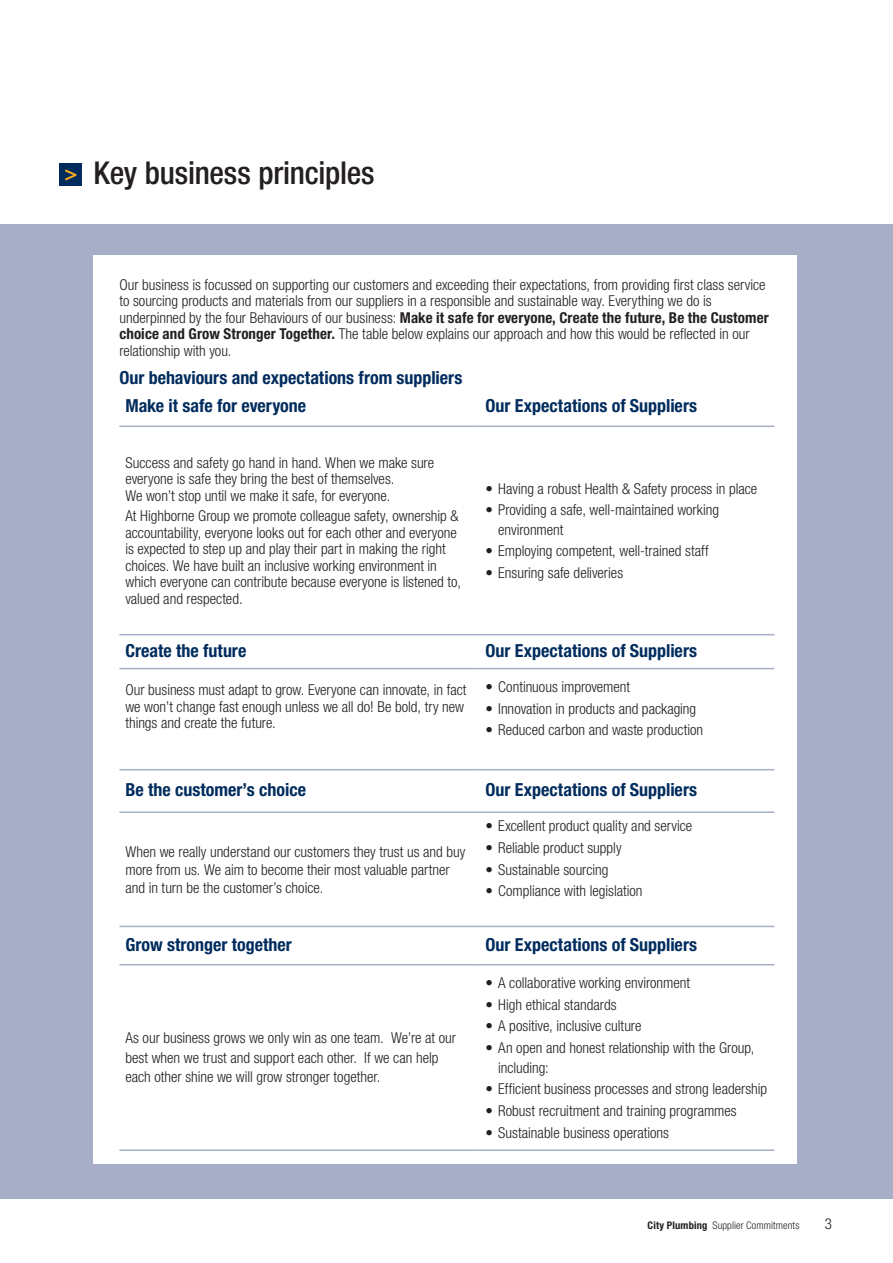
<style>
.page{position:relative;width:893px;height:1263px;background:#fff}
.page>*{position:absolute;margin:0;border:0;box-sizing:border-box;transform-origin:0 0}
.t1{font:500 condensed 31.5px "Helvetica Neue LT Std";letter-spacing:-.005em;color:#231f20}
.t2{font:700 condensed 18px "Helvetica Neue LT Std";color:#002c5d}
.t3{font:300 condensed 15px/16.5px "Helvetica Neue LT Std";color:#231f20}
.t4{font:300 condensed 10.5px "Helvetica Neue LT Std";letter-spacing:.01em;color:#231f20}
.s1{font-weight:700}
</style>
<div class="page">
<div style="left:0;top:225px;width:893px;height:974px;background:#a6aec8"></div>
<div style="left:94px;top:255px;width:703px;height:909px;background:#fff"></div>
<hr style="left:119px;top:426px;width:360px;height:1px;background:#a6aec8">
<hr style="left:479px;top:426px;width:295px;height:1px;background:#a6aec8">
<hr style="left:119px;top:1149px;width:360px;height:2px;background:#a6aec8">
<hr style="left:479px;top:1149px;width:295px;height:2px;background:#a6aec8">
<hr style="left:119px;top:926px;width:360px;height:1px;background:#a6aec8">
<hr style="left:479px;top:926px;width:295px;height:1px;background:#a6aec8">
<hr style="left:119px;top:964px;width:360px;height:1px;background:#a6aec8">
<hr style="left:479px;top:964px;width:295px;height:1px;background:#a6aec8">
<hr style="left:119px;top:634px;width:360px;height:1px;background:#a6aec8">
<hr style="left:479px;top:634px;width:295px;height:1px;background:#a6aec8">
<hr style="left:119px;top:668px;width:360px;height:1px;background:#a6aec8">
<hr style="left:479px;top:668px;width:295px;height:1px;background:#a6aec8">
<hr style="left:119px;top:769px;width:360px;height:1px;background:#a6aec8">
<hr style="left:479px;top:769px;width:295px;height:1px;background:#a6aec8">
<hr style="left:119px;top:811px;width:360px;height:2px;background:#a6aec8">
<hr style="left:479px;top:811px;width:295px;height:2px;background:#a6aec8">
<div style="left:60px;top:164px;width:22px;height:22px;background:#002c5d"></div>
<svg style="left:65px;top:169px;width:11px;height:12px"></svg>
<h1 class="t1" style="left:94px;top:154px;width:283px">Key business principles</h1>
<p class="t3" style="left:119px;top:276px;width:651px">Our business is focussed on supporting our customers and exceeding their expectations, from providing first class service to sourcing products and materials from our suppliers in a responsible and sustainable way. Everything we do is underpinned by the four Behaviours of our business: <span class="s1">Make it safe for everyone, Create the future, Be the Customer choice and Grow Stronger Together.</span> The table below explains our approach and how this would be reflected in our relationship with you.</p>
<p class="t2" style="left:119px;top:366px;width:345px">Our behaviours and expectations from suppliers</p>
<p class="t2" style="left:125px;top:395px;width:182px">Make it safe for everyone</p>
<p class="t2" style="left:485px;top:395px;width:213px">Our Expectations of Suppliers</p>
<p class="t3" style="left:125px;top:454px;width:310px">Success and safety go hand in hand. When we make sure everyone is safe they bring the best of themselves.<br>We won’t stop until we make it safe, for everyone.</p>
<p class="t3" style="left:125px;top:508px;width:337px">At Highborne Group we promote colleague safety, ownership &amp; accountability, everyone looks out for each other and everyone is expected to step up and play their part in making the right choices. We have built an inclusive working environment in which everyone can contribute because everyone is listened to, valued and respected.</p>
<p class="t3" style="left:485px;top:480px;width:273px">• Having a robust Health &amp; Safety process in place</p>
<p class="t3" style="left:498px;top:500px;width:223px;line-height:19.5px;text-indent:-13px">• Providing a safe, well-maintained working environment</p>
<p class="t3" style="left:485px;top:543px;width:225px">• Employing competent, well-trained staff</p>
<p class="t3" style="left:485px;top:564px;width:139px">• Ensuring safe deliveries</p>
<p class="t2" style="left:125px;top:639px;width:122px">Create the future</p>
<p class="t2" style="left:485px;top:639px;width:213px">Our Expectations of Suppliers</p>
<p class="t3" style="left:125px;top:682px;width:343px">Our business must adapt to grow. Everyone can innovate, in fact we won’t change fast enough unless we all do! Be bold, try new things and create the future.</p>
<p class="t3" style="left:485px;top:678px;width:146px">• Continuous improvement</p>
<p class="t3" style="left:485px;top:700px;width:212px">• Innovation in products and packaging</p>
<p class="t3" style="left:485px;top:722px;width:219px">• Reduced carbon and waste production</p>
<p class="t2" style="left:125px;top:779px;width:182px">Be the customer’s choice</p>
<p class="t2" style="left:485px;top:779px;width:213px">Our Expectations of Suppliers</p>
<p class="t3" style="left:125px;top:842px;width:342px;line-height:18px">When we really understand our customers they trust us and buy more from us. We aim to become their most valuable partner and in turn be the customer’s choice.</p>
<p class="t3" style="left:485px;top:818px;width:208px">• Excellent product quality and service</p>
<p class="t3" style="left:485px;top:839px;width:138px">• Reliable product supply</p>
<p class="t3" style="left:485px;top:861px;width:125px">• Sustainable sourcing</p>
<p class="t3" style="left:485px;top:883px;width:159px">• Compliance with legislation</p>
<p class="t2" style="left:125px;top:933px;width:168px">Grow stronger together</p>
<p class="t2" style="left:485px;top:933px;width:213px">Our Expectations of Suppliers</p>
<p class="t3" style="left:125px;top:1028px;width:332px;line-height:19.5px">As our business grows we only win as one team. We’re at our best when we trust and support each other. If we can help each other shine we will grow stronger together.</p>
<p class="t3" style="left:485px;top:974px;width:206px">• A collaborative working environment</p>
<p class="t3" style="left:485px;top:996px;width:133px">• High ethical standards</p>
<p class="t3" style="left:485px;top:1018px;width:157px">• A positive, inclusive culture</p>
<p class="t3" style="left:498px;top:1038px;width:258px;line-height:19.5px;text-indent:-13px">• An open and honest relationship with the Group, including:</p>
<p class="t3" style="left:485px;top:1080px;width:283px">• Efficient business processes and strong leadership</p>
<p class="t3" style="left:485px;top:1102px;width:253px">• Robust recruitment and training programmes</p>
<p class="t3" style="left:485px;top:1124px;width:185px">• Sustainable business operations</p>
<p class="t4" style="left:647px;top:1219px;width:153px"><span class="s1">City Plumbing</span> Supplier Commitments</p>
<p class="t3" style="left:825px;top:1215px;width:9px">3</p>
</div>
